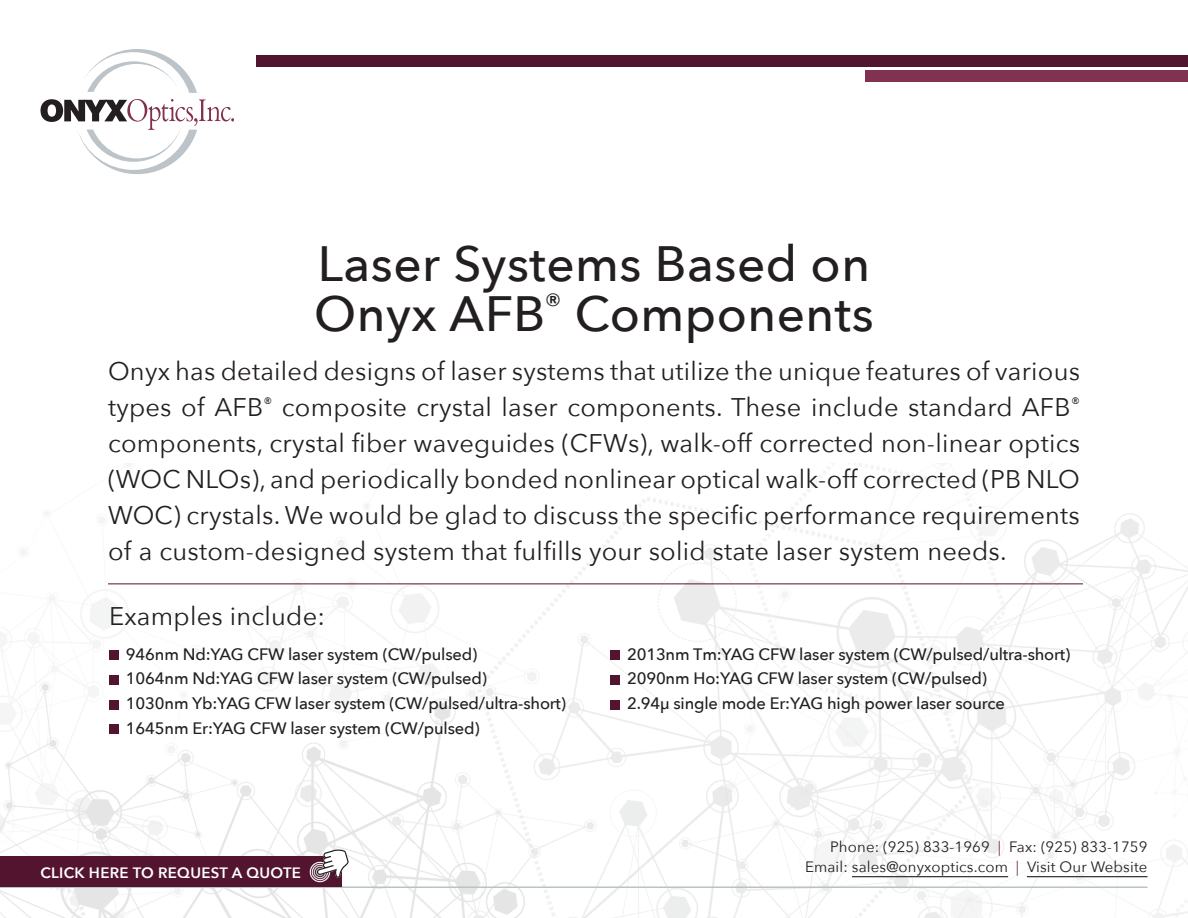
<style>
.page{position:relative;width:1188px;height:918px;background:#fff}
.page>*{position:absolute;margin:0;border:0;box-sizing:border-box;transform-origin:0 0}
.t1{font:500 49.5px/49.5px "Avenir Next";letter-spacing:.01em;color:#231f20}
.t2{font:25.5px/36px "Avenir Next";letter-spacing:.01em;color:#231f20;text-align:justify}
.t3{font:500 16.5px "Avenir Next";letter-spacing:-.01em;color:#231f20}
.t4{font:15px "Avenir Next";letter-spacing:.01em;color:#231f20}
.t5{font:600 15px "Avenir Next";letter-spacing:.02em;color:#fff}
.s1{color:#813151}
</style>
<div class="page">
<img style="left:0;top:464px;width:1188px;height:454px">
<svg style="left:85px;top:49px;width:112px;height:44px"></svg>
<svg style="left:41px;top:99px;width:193px;height:75px"></svg>
<div style="left:865px;top:70px;width:323px;height:12px;background:#813151"></div>
<div style="left:256px;top:55px;width:932px;height:12px;background:#52142f"></div>
<hr style="left:0;top:886px;width:1148px;height:2px;background:#b9c2c7">
<hr style="left:852px;top:876px;width:156px;height:1px;background:#231f20">
<hr style="left:1027px;top:876px;width:121px;height:1px;background:#231f20">
<div style="left:0;top:856px;width:342px;height:31px;background:#52142f"></div>
<svg style="left:309px;top:849px;width:40px;height:34px"></svg>
<div style="left:109px;top:650px;width:9px;height:10px;background:#52142f"></div>
<div style="left:109px;top:675px;width:9px;height:9px;background:#52142f"></div>
<div style="left:109px;top:700px;width:9px;height:9px;background:#52142f"></div>
<div style="left:109px;top:725px;width:9px;height:9px;background:#52142f"></div>
<div style="left:610px;top:650px;width:9px;height:10px;background:#52142f"></div>
<div style="left:610px;top:675px;width:9px;height:9px;background:#52142f"></div>
<div style="left:610px;top:700px;width:9px;height:9px;background:#52142f"></div>
<hr style="left:108px;top:584px;width:975px;height:1px;background:#52142f">
<p class="t1" style="left:314px;top:238px;width:561px">Laser Systems Based on<br>Onyx AFB<sup>®</sup> Components</p>
<p class="t2" style="left:108px;top:353px;width:974px">Onyx has detailed designs of laser systems that utilize the unique features of various types of AFB<sup>®</sup> composite crystal laser components. These include standard AFB<sup>® </sup>components, crystal fiber waveguides (CFWs), walk-off corrected non-linear optics (WOC NLOs), and periodically bonded nonlinear optical walk-off corrected (PB NLO WOC) crystals. We would be glad to discuss the specific performance requirements of a custom-designed system that fulfills your solid state laser system needs.</p>
<p class="t2" style="left:109px;top:597px;width:218px">Examples include:</p>
<p class="t3" style="left:126px;top:640px;width:353px">946nm Nd:YAG CFW laser system (CW/pulsed)</p>
<p class="t3" style="left:126px;top:665px;width:363px">1064nm Nd:YAG CFW laser system (CW/pulsed)</p>
<p class="t3" style="left:126px;top:689px;width:442px">1030nm Yb:YAG CFW laser system (CW/pulsed/ultra-short)</p>
<p class="t3" style="left:126px;top:714px;width:355px">1645nm Er:YAG CFW laser system (CW/pulsed)</p>
<p class="t5" style="left:40px;top:860px;width:262px">CLICK HERE TO REQUEST A QUOTE</p>
<p class="t3" style="left:627px;top:640px;width:445px">2013nm Tm:YAG CFW laser system (CW/pulsed/ultra-short)</p>
<p class="t3" style="left:627px;top:665px;width:361px">2090nm Ho:YAG CFW laser system (CW/pulsed)</p>
<p class="t3" style="left:627px;top:689px;width:379px">2.94µ single mode Er:YAG high power laser source</p>
<p class="t4" style="left:830px;top:834px;width:319px">Phone: (925) 833-1969 <span class="s1">|</span> Fax: (925) 833-1759</p>
<p class="t4" style="left:805px;top:854px;width:344px">Email: sales@onyxoptics.com <span class="s1">|</span> Visit Our Website</p>
</div>
